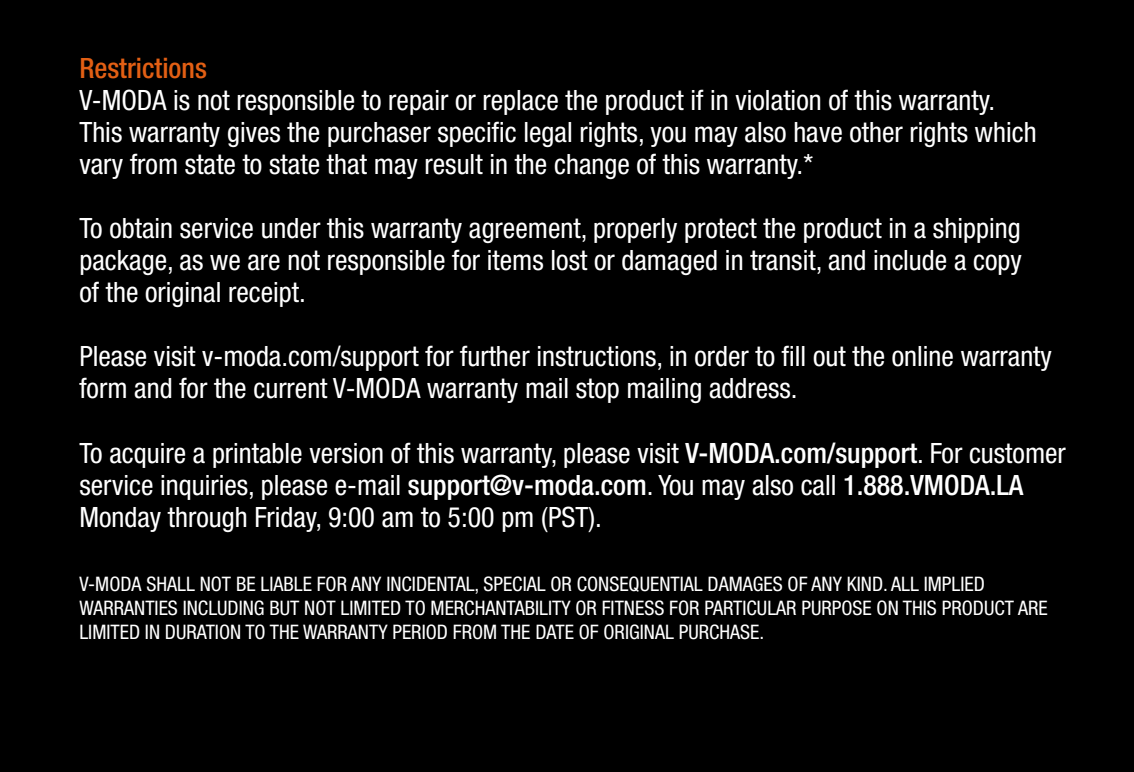
<style>
.page{position:relative;width:1134px;height:772px;background:#fff}
.page>*{position:absolute;margin:0;border:0;box-sizing:border-box;transform-origin:0 0}
.t1{font:condensed 28px "Helvetica Neue LT Pro";color:#fff}
.t2{font:500 condensed 28px "Helvetica Neue LT Pro";color:#e25f14}
.t3{font:condensed 20px/24px "Helvetica Neue LT Pro";color:#fff}
.s1{font-weight:500}
</style>
<div class="page">
<div style="left:0;top:0;width:1134px;height:771px;background:#000"></div>
<p class="t2" style="left:79px;top:51px;width:129px">Restrictions</p>
<p class="t1" style="left:79px;top:84px;width:917px">V-MODA is not responsible to repair or replace the product if in violation of this warranty.</p>
<p class="t1" style="left:79px;top:116px;width:959px">This warranty gives the purchaser specific legal rights, you may also have other rights which</p>
<p class="t1" style="left:79px;top:148px;width:735px">vary from state to state that may result in the change of this warranty.*</p>
<p class="t1" style="left:79px;top:212px;width:943px">To obtain service under this warranty agreement, properly protect the product in a shipping</p>
<p class="t1" style="left:79px;top:244px;width:944px">package, as we are not responsible for items lost or damaged in transit, and include a copy</p>
<p class="t1" style="left:79px;top:276px;width:228px">of the original receipt.</p>
<p class="t1" style="left:79px;top:340px;width:974px">Please visit v-moda.com/support for further instructions, in order to fill out the online warranty</p>
<p class="t1" style="left:79px;top:372px;width:720px">form and for the current V-MODA warranty mail stop mailing address.</p>
<p class="t1" style="left:79px;top:436px;width:988px">To acquire a printable version of this warranty, please visit <span class="s1">V-MODA.com/support</span>. For customer</p>
<p class="t1" style="left:79px;top:468px;width:946px">service inquiries, please e-mail <span class="s1">support@v-moda.com</span>. You may also call <span class="s1">1.888.VMODA.LA</span></p>
<p class="t1" style="left:79px;top:500px;width:524px">Monday through Friday, 9:00 am to 5:00 pm (PST).</p>
<p class="t3" style="left:79px;top:571px;width:970px">V-MODA SHALL NOT BE LIABLE FOR ANY INCIDENTAL, SPECIAL OR CONSEQUENTIAL DAMAGES OF ANY KIND. ALL IMPLIED<br>WARRANTIES INCLUDING BUT NOT LIMITED TO MERCHANTABILITY OR FITNESS FOR PARTICULAR PURPOSE ON THIS PRODUCT ARE<br>LIMITED IN DURATION TO THE WARRANTY PERIOD FROM THE DATE OF ORIGINAL PURCHASE.</p>
</div>
